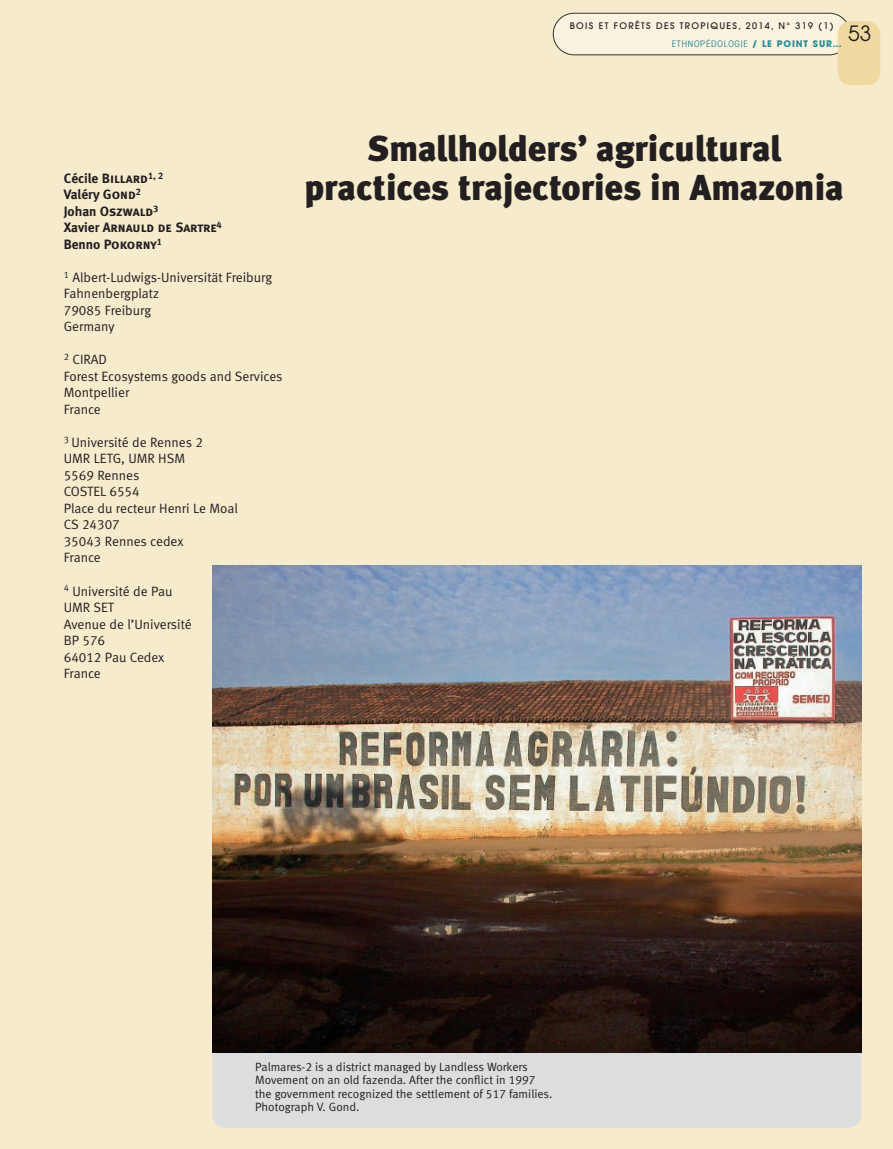
<style>
.page{position:relative;width:893px;height:1149px;background:#fff}
.page>*{position:absolute;margin:0;border:0;box-sizing:border-box;transform-origin:0 0}
.t1{font:36px/39px "Meta Black LF";letter-spacing:-.005em;color:#231f20;text-align:center}
.t2{font:21px "Avant Garde";color:#231f20}
.t3{font:13.5px/16.5px "Meta Normal LF";color:#231f20}
.t4{font:13.5px/16.5px "Meta Bold LF Caps";letter-spacing:-.005em;color:#231f20}
.t5{font:13.5px "Meta Bold LF";color:#231f20}
.t6{font:12px/13.5px "Meta Normal LF";color:#231f20}
.t7{font:500 9px "Avant Garde";letter-spacing:.15em;color:#231f20}
.t8{font:condensed 9px "Avant Garde";letter-spacing:.08em;color:#2c8993}
.s1{font-weight:700;font-stretch:normal}
.s2{font-family:"Meta Bold LF"}
.s3{font-family:"Meta Bold LF Caps"}
</style>
<div class="page">
<div style="left:0;top:0;width:893px;height:1148px;background:#f6ebcd"></div>
<div style="left:213px;top:927px;width:648px;height:200px;background:#dcdddf;border-radius:13px"></div>
<img style="left:213px;top:566px;width:648px;height:486px">
<svg style="left:553px;top:13px;width:294px;height:42px;background:#f2ebd9"></svg>
<div style="left:838px;top:21px;width:42px;height:64px;background:#f0d9a0;border-radius:13px"></div>
<p class="t7" style="left:570px;top:23px;width:265px">BOIS ET FORÊTS DES TROPIQUES, 2014, N° 319 (1)</p>
<h2 class="t2" style="left:848px;top:26px;width:25px">53</h2>
<p class="t8" style="left:672px;top:41px;width:172px">ETHNOPÉDOLOGIE <span class="s1">/ LE POINT SUR…</span></p>
<p class="t4" style="left:64px;top:171px;width:101px"><span class="s2">Cécile</span> Billard<sup>1,</sup> <sup>2</sup></p>
<p class="t5" style="left:64px;top:190px;width:79px">Valéry <span class="s3">Gond</span><sup>2</sup></p>
<p class="t4" style="left:64px;top:204px;width:160px"><span class="s2">Johan</span> Oszwald<sup>3<br></sup><span class="s2">Xavier</span> Arnauld de Sartre<sup>4<br></sup><span class="s2">Benno</span> Pokorny<sup>1</sup></p>
<p class="t3" style="left:64px;top:270px;width:210px"><sup>1</sup> Albert-Ludwigs-Universität Freiburg<br>Fahnenbergplatz<br>79085 Freiburg<br>Germany</p>
<p class="t3" style="left:64px;top:352px;width:220px"><sup>2</sup> CIRAD<br>Forest Ecosystems goods and Services<br>Montpellier<br>France</p>
<p class="t3" style="left:64px;top:435px;width:176px"><sup>3</sup> Université de Rennes 2<br>UMR LETG, UMR HSM<br>5569 Rennes<br>COSTEL 6554<br>Place du recteur Henri Le Moal<br>CS 24307<br>35043 Rennes cedex<br>France</p>
<p class="t3" style="left:64px;top:583px;width:129px"><sup>4</sup> Université de Pau<br>UMR SET<br>Avenue de l’Université<br>BP 576<br>64012 Pau Cedex<br>France</p>
<h1 class="t1" style="left:304px;top:132px;width:541px">Smallholders’ agricultural practices trajectories in Amazonia</h1>
<p class="t6" style="left:255px;top:1060px;width:299px">Palmares-2 is a district managed by Landless Workers Movement on an old fazenda. After the conflict in 1997 the government recognized the settlement of 517 families.<br>Photograph V. Gond.</p>
</div>
